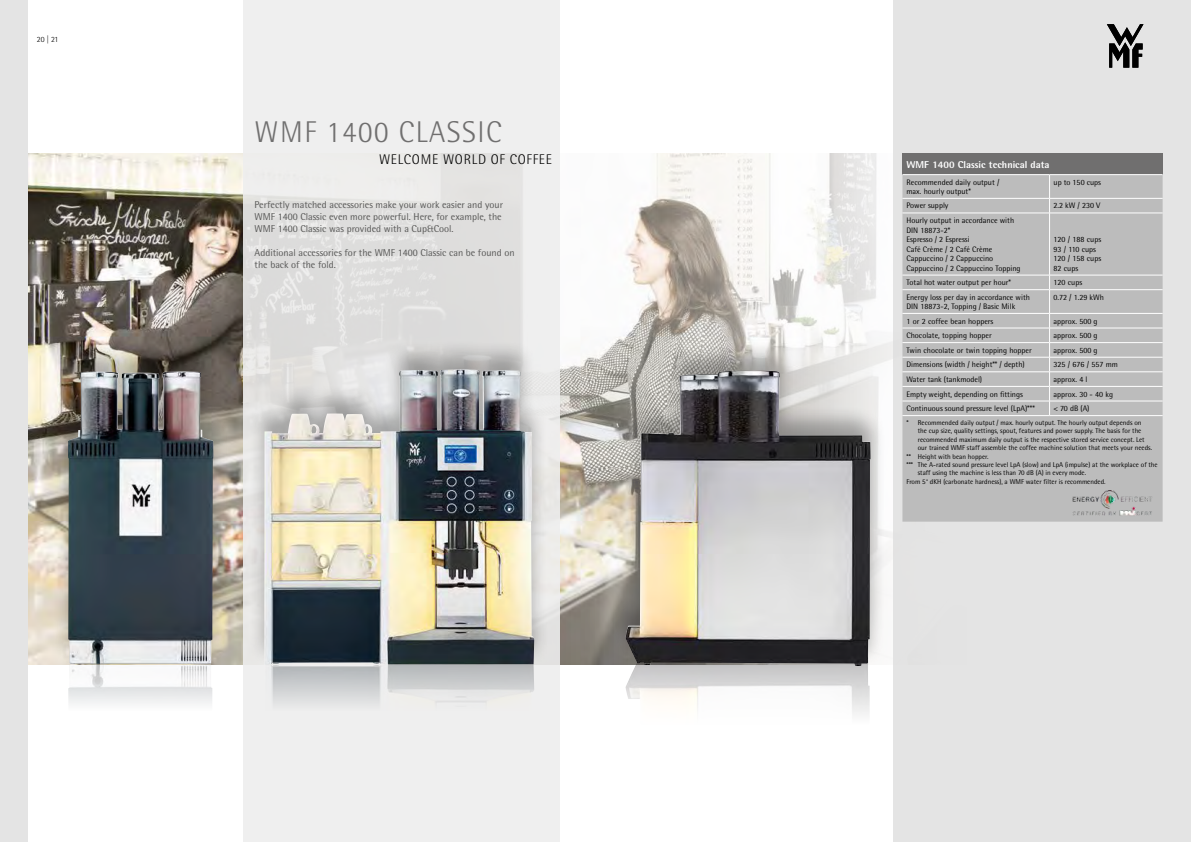
<style>
.page{position:relative;width:1191px;height:842px;background:#fff}
.page>*{position:absolute;margin:0;border:0;box-sizing:border-box;transform-origin:0 0}
.t1{font:300 30px "WMF Rotis";letter-spacing:.05em;color:#706f6f}
.t2{font:300 14px "WMF Rotis";letter-spacing:.05em;color:#000}
.t3{font:10px/12px "WMF Rotis";color:#575756}
.t4{font:700 10px "WMF Rotis";color:#fff}
.t5{font:8px/9.6px "WMF Rotis";color:#000}
.t6{font:300 8px "WMF Rotis";color:#000}
.t7{font:7px "WMF Rotis";color:#000}
</style>
<div class="page">
<img style="left:28px;top:153px;width:865px;height:511px">
<div style="left:893px;top:0;width:298px;height:842px;background:#dedede"></div>
<svg style="left:243px;top:0;width:317px;height:842px;fill:#efefef"></svg>
<div style="left:0;top:0;width:28px;height:842px;background:#dedede"></div>
<svg style="left:1107px;top:24px;width:36px;height:44px"></svg>
<img style="left:68px;top:666px;width:145px;height:38px">
<div style="left:52px;top:342px;width:177px;height:324px;background:#000;opacity:.3"></div>
<img style="left:625px;top:667px;width:244px;height:48px">
<div style="left:610px;top:340px;width:276px;height:327px;background:#000;opacity:.3"></div>
<img style="left:625px;top:370px;width:245px;height:296px">
<img style="left:264px;top:666px;width:270px;height:45px">
<div style="left:248px;top:340px;width:302px;height:326px;background:#000;opacity:.3"></div>
<div style="left:902px;top:153px;width:260px;height:22px;background:#706f6f"></div>
<div style="left:902px;top:175px;width:260px;height:347px;background:#bcbcbc"></div>
<hr style="left:902px;top:415px;width:147px;height:1px;background:#fff">
<hr style="left:1049px;top:415px;width:113px;height:1px;background:#fff">
<hr style="left:902px;top:198px;width:147px;height:1px;background:#fff">
<hr style="left:1049px;top:198px;width:113px;height:1px;background:#fff">
<hr style="left:902px;top:213px;width:147px;height:1px;background:#fff">
<hr style="left:1049px;top:213px;width:113px;height:1px;background:#fff">
<hr style="left:1049px;top:213px;width:1px;height:62px;background:#fff">
<hr style="left:902px;top:275px;width:147px;height:1px;background:#fff">
<hr style="left:1049px;top:275px;width:113px;height:1px;background:#fff">
<hr style="left:902px;top:289px;width:147px;height:1px;background:#fff">
<hr style="left:1049px;top:289px;width:113px;height:1px;background:#fff">
<hr style="left:902px;top:313px;width:147px;height:1px;background:#fff">
<hr style="left:1049px;top:313px;width:113px;height:1px;background:#fff">
<hr style="left:902px;top:328px;width:147px;height:1px;background:#fff">
<hr style="left:1049px;top:328px;width:113px;height:1px;background:#fff">
<hr style="left:902px;top:342px;width:147px;height:1px;background:#fff">
<hr style="left:1049px;top:342px;width:113px;height:1px;background:#fff">
<hr style="left:902px;top:357px;width:147px;height:1px;background:#fff">
<hr style="left:1049px;top:357px;width:113px;height:1px;background:#fff">
<hr style="left:902px;top:372px;width:147px;height:1px;background:#fff">
<hr style="left:1049px;top:372px;width:113px;height:1px;background:#fff">
<hr style="left:902px;top:386px;width:147px;height:1px;background:#fff">
<hr style="left:1049px;top:386px;width:113px;height:1px;background:#fff">
<hr style="left:902px;top:401px;width:147px;height:1px;background:#fff">
<hr style="left:1049px;top:401px;width:113px;height:1px;background:#fff">
<svg style="left:1049px;top:275px;width:1px;height:140px"></svg>
<hr style="left:902px;top:174px;width:147px;height:1px;background:#fff">
<hr style="left:1049px;top:174px;width:113px;height:1px;background:#fff">
<svg style="left:1049px;top:175px;width:1px;height:38px"></svg>
<img style="left:1072px;top:490px;width:86px;height:28px">
<p class="t6" style="left:37px;top:34px;width:23px">20 | 21</p>
<h1 class="t1" style="left:255px;top:114px;width:249px">WMF 1400 CLASSIC</h1>
<h2 class="t2" style="left:379px;top:151px;width:174px">WELCOME WORLD OF COFFEE</h2>
<p class="t3" style="left:255px;top:199px;width:250px">Perfectly matched accessories make your work easier and your<br>WMF 1400 Classic even more powerful. Here, for example, the<br>WMF 1400 Classic was provided with a Cup&amp;Cool.</p>
<p class="t3" style="left:255px;top:247px;width:261px">Additional accessories for the WMF 1400 Classic can be found on the back of the fold.</p>
<p class="t4" style="left:906px;top:158px;width:145px">WMF 1400 Classic technical data</p>
<p class="t5" style="left:906px;top:177px;width:94px">Recommended daily output / max. hourly output*</p>
<p class="t5" style="left:1053px;top:177px;width:49px">up to 150 cups</p>
<p class="t5" style="left:906px;top:201px;width:44px">Power supply</p>
<p class="t5" style="left:1053px;top:201px;width:48px">2.2 kW / 230 V</p>
<p class="t5" style="left:906px;top:215px;width:116px">Hourly output in accordance with<br>DIN 18873-2*<br>Espresso / 2 Espressi<br>Café Crème / 2 Café Crème<br>Cappuccino / 2 Cappuccino<br>Cappuccino / 2 Cappuccino Topping</p>
<p class="t5" style="left:1053px;top:235px;width:49px">120 / 188 cups<br>93 / 110 cups<br>120 / 158 cups<br>82 cups</p>
<p class="t5" style="left:906px;top:278px;width:106px">Total hot water output per hour*</p>
<p class="t5" style="left:1053px;top:278px;width:30px">120 cups</p>
<p class="t5" style="left:906px;top:292px;width:125px">Energy loss per day in accordance with<br>DIN 18873-2, Topping / Basic Milk</p>
<p class="t5" style="left:1053px;top:292px;width:52px">0.72 / 1.29 kWh</p>
<p class="t5" style="left:906px;top:316px;width:88px">1 or 2 coffee bean hoppers</p>
<p class="t5" style="left:1053px;top:316px;width:46px">approx. 500 g</p>
<p class="t5" style="left:906px;top:331px;width:87px">Chocolate, topping hopper</p>
<p class="t5" style="left:1053px;top:331px;width:46px">approx. 500 g</p>
<p class="t5" style="left:906px;top:345px;width:127px">Twin chocolate or twin topping hopper</p>
<p class="t5" style="left:1053px;top:345px;width:46px">approx. 500 g</p>
<p class="t5" style="left:906px;top:360px;width:120px">Dimensions (width / height** / depth)</p>
<p class="t5" style="left:1053px;top:360px;width:66px">325 / 676 / 557 mm</p>
<p class="t5" style="left:906px;top:374px;width:77px">Water tank (tankmodel)</p>
<p class="t5" style="left:1053px;top:374px;width:35px">approx. 4 l</p>
<p class="t5" style="left:906px;top:389px;width:118px">Empty weight, depending on fittings</p>
<p class="t5" style="left:1053px;top:389px;width:61px">approx. 30 - 40 kg</p>
<p class="t5" style="left:906px;top:404px;width:130px">Continuous sound pressure level (LpA)***</p>
<p class="t5" style="left:1053px;top:404px;width:37px">&lt; 70 dB (A)</p>
<p class="t7" style="left:906px;top:418px;width:236px">* Recommended daily output / max. hourly output. The hourly output depends on</p>
<p class="t7" style="left:917px;top:427px;width:225px">the cup size, quality settings, spout, features and power supply. The basis for the</p>
<p class="t7" style="left:917px;top:435px;width:228px">recommended maximum daily output is the respective stored service concept. Let</p>
<p class="t7" style="left:917px;top:444px;width:236px">our trained WMF staff assemble the coffee machine solution that meets your needs.</p>
<p class="t7" style="left:906px;top:452px;width:84px">** Height with bean hopper.</p>
<p class="t7" style="left:906px;top:460px;width:253px">*** The A-rated sound pressure level LpA (slow) and LpA (impulse) at the workplace of the</p>
<p class="t7" style="left:917px;top:469px;width:170px">staff using the machine is less than 70 dB (A) in every mode.</p>
<p class="t7" style="left:906px;top:477px;width:201px">From 5° dKH (carbonate hardness), a WMF water filter is recommended.</p>
</div>
